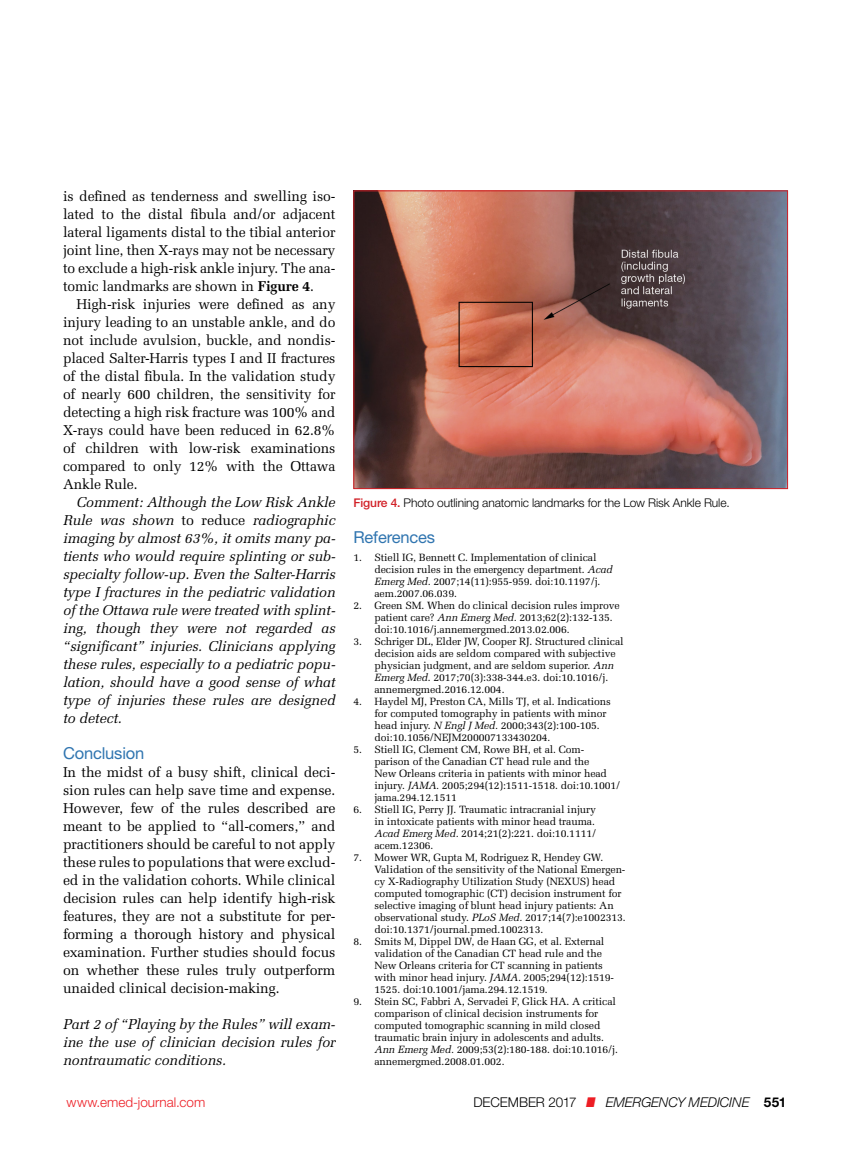
<style>
.page{position:relative;width:851px;height:1161px;background:#fff}
.page>*{position:absolute;margin:0;border:0;box-sizing:border-box;transform-origin:0 0}
.t1{font:16.5px "Helvetica Neue LT Std";letter-spacing:-.01em;color:#3075b0}
.t2{font:14.25px/18px "Melior LT Std";letter-spacing:-.01em;color:#000;text-align:justify}
.t3{font:italic 14.25px/18px "Melior LT Std";letter-spacing:-.01em;color:#000;text-align:justify}
.t4{font:italic 300 13.5px "Helvetica Neue LT Std";letter-spacing:-.005em;color:#000}
.t5{font:300 13.5px "Helvetica Neue LT Std";color:#ed1d24}
.t6{font:300 12px "Helvetica Neue LT Std";letter-spacing:-.01em;color:#000}
.t7{font:10.5px/12px "Melior LT Std";letter-spacing:-.01em;color:#000}
.s1{font-weight:700}
.s2{font-style:normal}
.s3{font-weight:500;color:#d12027}
.s4{font-style:italic}
.s5{font-weight:900;color:#ed1d24}
.s6{font-weight:700;font-style:normal}
</style>
<div class="page">
<img style="left:355px;top:192px;width:431px;height:295px">
<div style="left:353px;top:190px;width:435px;height:299px;border:1px solid #d12027"></div>
<p class="t2" style="left:63px;top:187px;width:274px">is defined as tenderness and swelling iso&shy;lated to the distal fibula and/or adjacent lateral ligaments distal to the tibial anterior joint line, then X-rays may not be necessary to exclude a high-risk ankle injury. The ana&shy;tomic landmarks are shown in <span class="s1">Figure 4</span>.</p>
<p class="t2" style="left:63px;top:295px;width:274px;text-indent:14px">High-risk injuries were defined as any injury leading to an unstable ankle, and do not include avulsion, buckle, and nondis&shy;placed Salter-Harris types I and II fractures of the distal fibula. In the validation study of nearly 600 children, the sensitivity for detecting a high risk fracture was 100% and X-rays could have been reduced in 62.8% of children with low-risk examinations compared to only 12% with the Ottawa Ankle Rule.</p>
<p class="t3" style="left:63px;top:493px;width:274px;text-indent:14px">Comment: Although the Low Risk Ankle Rule was shown <span class="s2">to reduce</span> radiographic imaging by almost 63%, it omits many pa&shy;tients who would require splinting or sub&shy;specialty follow-up. Even the Salter-Harris type I fractures in the pediatric validation of the Ottawa rule were treated with splint&shy;ing, though they were not regarded as “significant” injuries. Clinicians applying these rules, especially to a pediatric popu&shy;lation, should have a good sense of what type of injuries these rules are designed to detect.</p>
<h1 class="t1" style="left:63px;top:743px;width:83px">Conclusion</h1>
<p class="t2" style="left:63px;top:763px;width:274px">In the midst of a busy shift, clinical deci&shy;sion rules can help save time and expense.<br>However, few of the rules described are meant to be applied to “all-comers,” and practitioners should be careful to not apply these rules to populations that were exclud&shy;ed in the validation cohorts. While clinical decision rules can help identify high-risk features, they are not a substitute for per&shy;forming a thorough history and physical examination. Further studies should focus on whether these rules truly outperform unaided clinical decision-making.</p>
<h2 class="t3" style="left:63px;top:1015px;width:274px">Part 2 of “Playing by the Rules” will exam&shy;ine the use of clinician decision rules for nontraumatic conditions.</h2>
<p class="t6" style="left:353px;top:495px;width:378px"><span class="s3">Figure 4.</span> Photo outlining anatomic landmarks for the Low Risk Ankle Rule.</p>
<h1 class="t1" style="left:353px;top:527px;width:83px">References</h1>
<p class="t7" style="left:374px;top:551px;width:240px;text-indent:-21px">1. Stiell IG, Bennett C. Implementation of clinical decision rules in the emergency department. <span class="s4">Acad Emerg Med.</span> 2007;14(11):955-959. doi:10.1197/j. aem.2007.06.039.</p>
<p class="t7" style="left:374px;top:599px;width:247px;text-indent:-21px">2. Green SM. When do clinical decision rules improve patient care? <span class="s4">Ann Emerg Med.</span> 2013;62(2):132-135. doi:10.1016/j.annemergmed.2013.02.006.</p>
<p class="t7" style="left:374px;top:635px;width:251px;text-indent:-21px">3. Schriger DL, Elder JW, Cooper RJ. Structured clinical decision aids are seldom compared with subjective physician judgment, and are seldom superior. <span class="s4">Ann Emerg Med</span>. 2017;70(3):338-344.e3. doi:10.1016/j. annemergmed.2016.12.004.</p>
<p class="t7" style="left:374px;top:695px;width:238px;text-indent:-21px">4. Haydel MJ, Preston CA, Mills TJ, et al. Indications for computed tomography in patients with minor head injury. <span class="s4">N Engl J Med.</span> 2000;343(2):100-105. doi:10.1056/NEJM200007133430204.</p>
<p class="t7" style="left:374px;top:743px;width:247px;text-indent:-21px">5. Stiell IG, Clement CM, Rowe BH, et al. Com&shy;parison of the Canadian CT head rule and the<br>New Orleans criteria in patients with minor head injury. <span class="s4">JAMA.</span> 2005;294(12):1511-1518. doi:10.1001/ jama.294.12.1511</p>
<p class="t7" style="left:374px;top:803px;width:223px;text-indent:-21px">6. Stiell IG, Perry JJ. Traumatic intracranial injury in intoxicate patients with minor head trauma.<br><span class="s4">Acad Emerg Med.</span> 2014;21(2):221. doi:10.1111/ acem.12306.</p>
<p class="t7" style="left:374px;top:851px;width:253px;text-indent:-21px">7. Mower WR, Gupta M, Rodriguez R, Hendey GW.<br>Validation of the sensitivity of the National Emergen&shy;cy X-Radiography Utilization Study (NEXUS) head computed tomographic (CT) decision instrument for selective imaging of blunt head injury patients: An observational study. <span class="s4">PLoS Med.</span> 2017;14(7):e1002313. doi:10.1371/journal.pmed.1002313.</p>
<p class="t7" style="left:374px;top:936px;width:241px;text-indent:-21px">8. Smits M, Dippel DW, de Haan GG, et al. External validation of the Canadian CT head rule and the New Orleans criteria for CT scanning in patients with minor head injury. <span class="s4">JAMA.</span> 2005;294(12):1519- 1525. doi:10.1001/jama.294.12.1519.</p>
<p class="t7" style="left:374px;top:996px;width:245px;text-indent:-21px">9. Stein SC, Fabbri A, Servadei F, Glick HA. A critical comparison of clinical decision instruments for computed tomographic scanning in mild closed traumatic brain injury in adolescents and adults.<br><span class="s4">Ann Emerg Med.</span> 2009;53(2):180-188. doi:10.1016/j. annemergmed.2008.01.002.</p>
<p class="t5" style="left:67px;top:1094px;width:140px">www.emed-journal.com</p>
<p class="t4" style="left:473px;top:1094px;width:314px"><span class="s2">DECEMBER 2017</span> <span class="s5">I</span> EMERGENCY MEDICINE <span class="s6">551</span></p>
</div>
